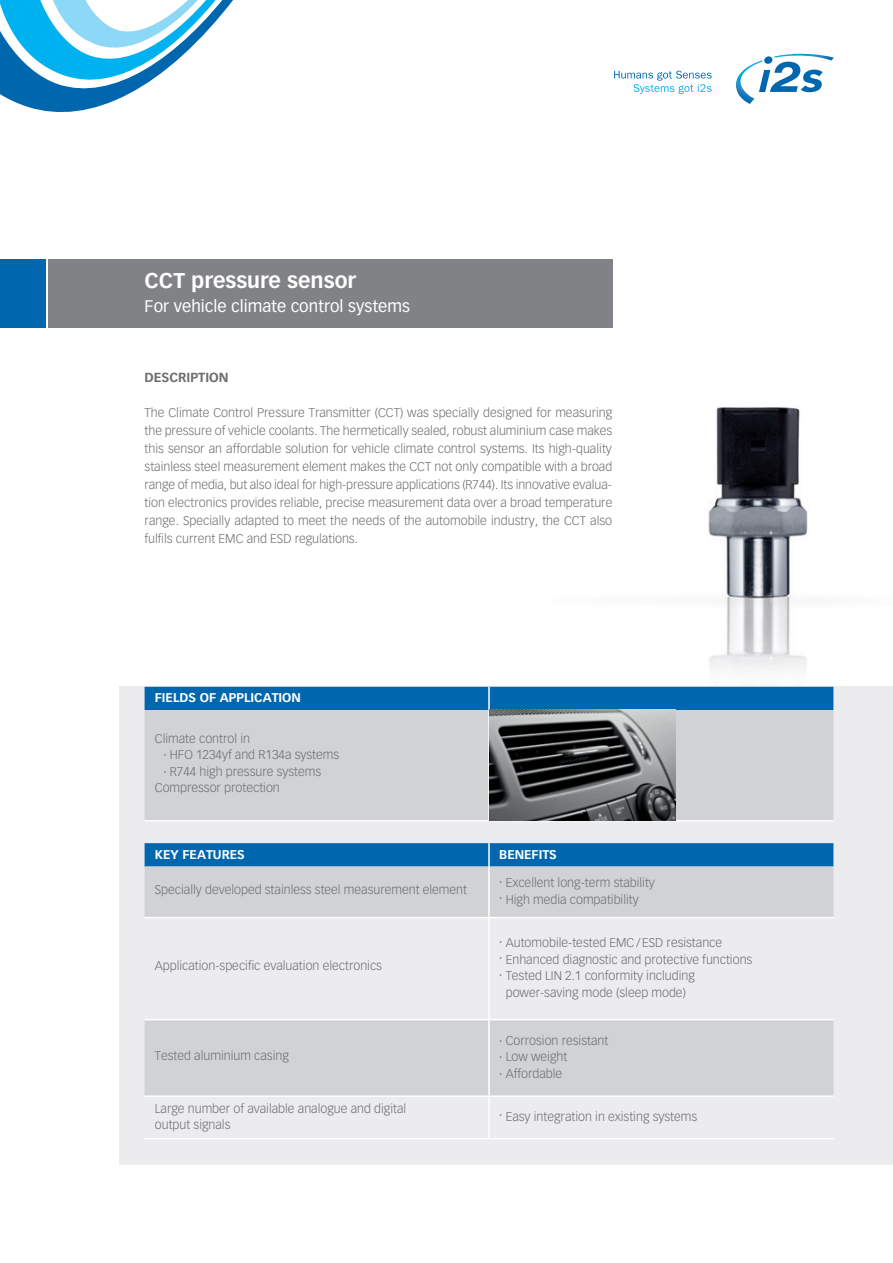
<style>
.page{position:relative;width:893px;height:1263px;background:#fff}
.page>*{position:absolute;margin:0;border:0;box-sizing:border-box;transform-origin:0 0}
.t1{font:700 21px "Vectora LT Pro";color:#fff}
.t2{font:16.5px "Vectora LT Pro";color:#fff}
.t3{font:700 12.9px "Vectora LT Pro";color:#6c6d70}
.t4{font:300 12.45px/18px "Vectora LT Pro";color:#6c6d70;text-align:justify}
.t5{font:700 12.45px "Vectora LT Pro";color:#fff}
</style>
<div class="page">
<img style="left:204px;top:407px;width:689px;height:280px">
<div style="left:119px;top:687px;width:774px;height:478px;background:#ececee"></div>
<div style="left:145px;top:687px;width:688px;height:23px;background:#0067af"></div>
<div style="left:145px;top:710px;width:688px;height:110px;background:#d1d2d4"></div>
<hr style="left:145px;top:820px;width:344px;height:1px;background:#fff">
<hr style="left:489px;top:820px;width:344px;height:1px;background:#fff">
<hr style="left:488px;top:687px;width:2px;height:23px;background:#fff">
<hr style="left:488px;top:710px;width:2px;height:110px;background:#fff">
<svg style="left:0;top:0;width:233px;height:112px"></svg>
<div style="left:47px;top:259px;width:565px;height:69px;background:#808285"></div>
<div style="left:0;top:259px;width:47px;height:69px;background:#0067af"></div>
<hr style="left:46px;top:259px;width:2px;height:70px;background:#fff">
<div style="left:145px;top:843px;width:688px;height:23px;background:#0067af"></div>
<svg style="left:145px;top:866px;width:688px;height:229px;fill:#d1d2d4"></svg>
<hr style="left:145px;top:917px;width:344px;height:1px;background:#fff">
<hr style="left:489px;top:917px;width:344px;height:1px;background:#fff">
<hr style="left:145px;top:1019px;width:344px;height:1px;background:#fff">
<hr style="left:489px;top:1019px;width:344px;height:1px;background:#fff">
<hr style="left:145px;top:1095px;width:344px;height:2px;background:#fff">
<hr style="left:489px;top:1095px;width:344px;height:2px;background:#fff">
<hr style="left:145px;top:1138px;width:344px;height:1px;background:#fff">
<hr style="left:489px;top:1138px;width:344px;height:1px;background:#fff">
<hr style="left:488px;top:843px;width:2px;height:23px;background:#fff">
<hr style="left:488px;top:866px;width:2px;height:51px;background:#fff">
<hr style="left:488px;top:918px;width:2px;height:101px;background:#fff">
<hr style="left:488px;top:1020px;width:2px;height:75px;background:#fff">
<hr style="left:488px;top:1097px;width:2px;height:41px;background:#fff">
<img style="left:490px;top:710px;width:185px;height:110px">
<svg style="left:736px;top:54px;width:98px;height:50px"></svg>
<svg style="left:614px;top:71px;width:98px;height:23px"></svg>
<p class="t1" style="left:145px;top:267px;width:213px">CCT pressure sensor</p>
<p class="t2" style="left:145px;top:296px;width:267px">For vehicle climate control systems</p>
<p class="t3" style="left:145px;top:370px;width:86px">DESCRIPTION</p>
<p class="t4" style="left:145px;top:404px;width:469px">The Climate Control Pressure Transmitter (CCT) was specially designed for measuring the pressure of vehicle coolants. The hermetically sealed, robust aluminium case makes this sensor an affordable solution for vehicle climate control systems. Its high-quality stainless steel measurement element makes the CCT not only compatible with a broad range of media, but also ideal for high-pressure applications (R744). Its innovative evalua&shy;tion electronics provides reliable, precise measurement data over a broad temperature range. Specially adapted to meet the needs of the automobile industry, the CCT also fulfils current EMC and ESD regulations.</p>
<p class="t5" style="left:155px;top:690px;width:148px">FIELDS OF APPLICATION</p>
<p class="t4" style="left:155px;top:729px;width:97px">Climate control in</p>
<p class="t4" style="left:163px;top:746px;width:177px">· HFO 1234yf and R134a systems</p>
<p class="t4" style="left:163px;top:762px;width:159px">· R744 high pressure systems</p>
<p class="t4" style="left:155px;top:779px;width:127px">Compressor protection</p>
<p class="t5" style="left:155px;top:847px;width:91px">KEY FEATURES</p>
<p class="t5" style="left:499px;top:847px;width:59px">BENEFITS</p>
<p class="t4" style="left:155px;top:880px;width:314px">Specially developed stainless steel measurement element</p>
<p class="t4" style="left:499px;top:874px;width:157px">· Excellent long-term stability</p>
<p class="t4" style="left:499px;top:890px;width:141px">· High media compatibility</p>
<p class="t4" style="left:155px;top:957px;width:229px">Application-specific evaluation electronics</p>
<p class="t4" style="left:155px;top:1046px;width:136px">Tested aluminium casing</p>
<p class="t4" style="left:155px;top:1099px;width:253px">Large number of available analogue and digital</p>
<p class="t4" style="left:155px;top:1115px;width:77px">output signals</p>
<p class="t4" style="left:499px;top:934px;width:224px">· Automobile-tested EMC/ESD resistance</p>
<p class="t4" style="left:499px;top:950px;width:255px">· Enhanced diagnostic and protective functions</p>
<p class="t4" style="left:499px;top:967px;width:197px;line-height:16.5px;text-align:center">· Tested LIN 2.1 conformity including power-saving mode (sleep mode)</p>
<p class="t4" style="left:499px;top:1031px;width:111px">· Corrosion resistant</p>
<p class="t4" style="left:499px;top:1048px;width:70px">· Low weight</p>
<p class="t4" style="left:499px;top:1064px;width:64px">· Affordable</p>
<p class="t4" style="left:499px;top:1107px;width:199px">· Easy integration in existing systems</p>
</div>
